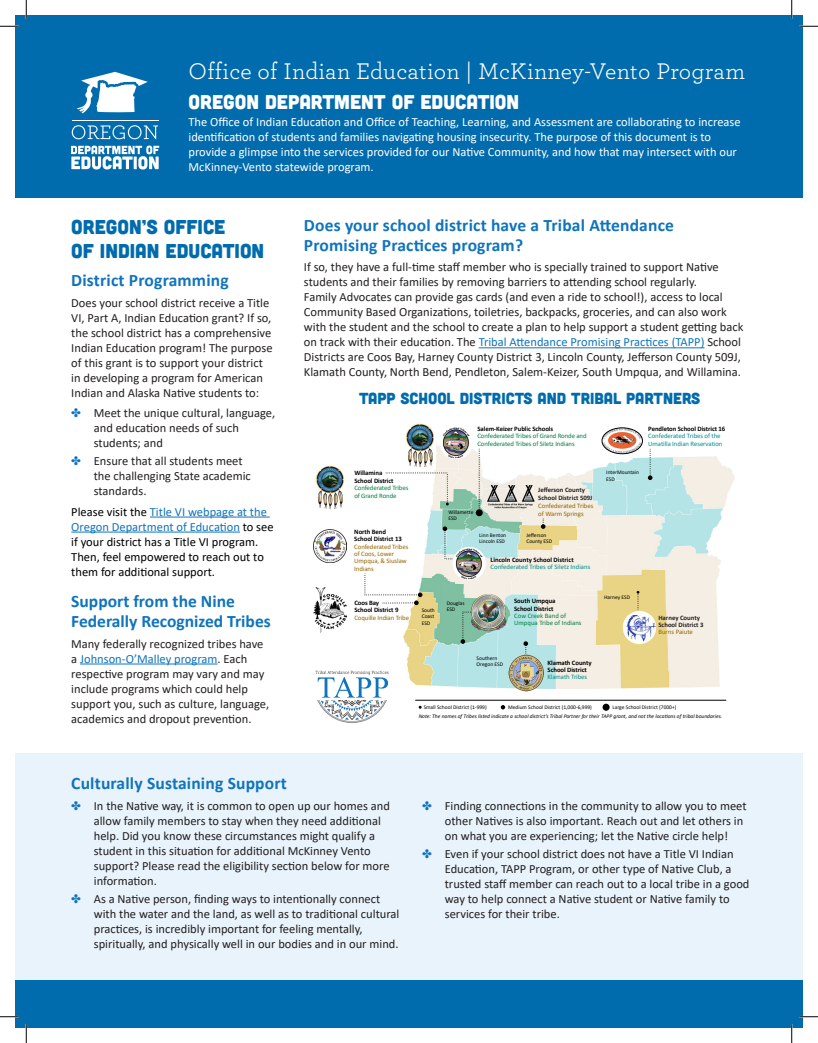
<style>
.page{position:relative;width:818px;height:1043px;background:#fff}
.page>*{position:absolute;margin:0;border:0;box-sizing:border-box;transform-origin:0 0}
.Color{font:23.75px "Archer";letter-spacing:.01em;color:#fff}
.Heading_1{font:20px/24px "Cubano";color:#006cad}
.Heading_1-2{font:20px "Cubano";color:#fff}
.t1{font:700 17.5px/20px "Calibri";letter-spacing:.01em;color:#1074bc}
.t2{font:16px "Cubano";color:#006cad}
.Body{font:12.5px/15px "Calibri";color:#231f20}
.Body-2{font:12.5px/15px "Calibri";color:#fff}
.Body-3{font:12.5px/15px "Calibri";color:#000}
.t3{font:6.75px/7.4px "Calibri";letter-spacing:-.01em;color:#007f43}
.t4{font:6.75px/7.4px "Calibri";letter-spacing:-.01em;color:#008d8b}
.t5{font:700 6.75px/8.1px "Calibri";color:#231f20}
.t6{font:700 6.75px/7.4px "Calibri";letter-spacing:-.01em;color:#000}
.t7{font:6.75px/7.4px "Calibri";letter-spacing:-.01em;color:#926700}
.t8{font:5.5px/6.6px "Calibri";color:#000}
.t9{font:italic 5.5px/9.1px "Calibri";color:#000}
.s1{color:#1074bc}
.s2{font-weight:700;color:#000}
.s3{font-weight:400;color:#926700}
.s4{font-weight:400;color:#008d8b}
.s5{font-style:normal}
</style>
<div class="page">
<div style="left:15px;top:15px;width:787px;height:183px;background:#006cad"></div>
<svg style="left:72px;top:125px;width:86px;height:14px"></svg>
<svg style="left:71px;top:146px;width:88px;height:23px"></svg>
<hr style="left:72px;top:120px;width:87px;height:1px;background:#fff">
<svg style="left:77px;top:72px;width:71px;height:41px"></svg>
<hr style="left:150px;top:516px;width:120px;height:1px;background:#1074bc">
<hr style="left:71px;top:531px;width:169px;height:1px;background:#1074bc">
<hr style="left:80px;top:663px;width:137px;height:1px;background:#1074bc">
<hr style="left:478px;top:347px;width:226px;height:1px;background:#1074bc">
<img style="left:403px;top:442px;width:331px;height:246px">
<img style="left:404px;top:423px;width:31px;height:46px">
<div style="left:439px;top:426px;width:34px;height:33px;background:#fff;border-radius:50%"></div>
<img style="left:442px;top:427px;width:28px;height:31px">
<img style="left:316px;top:465px;width:28px;height:44px">
<img style="left:487px;top:485px;width:48px;height:23px">
<img style="left:602px;top:428px;width:40px;height:26px">
<div style="left:601px;top:427px;width:41px;height:27px;border:1px solid #000;border-radius:50%"></div>
<div style="left:452px;top:547px;width:33px;height:33px;background:#fff;border-radius:50%"></div>
<img style="left:455px;top:547px;width:27px;height:32px">
<img style="left:314px;top:529px;width:33px;height:33px">
<img style="left:313px;top:587px;width:33px;height:45px">
<img style="left:468px;top:593px;width:41px;height:38px">
<img style="left:505px;top:652px;width:42px;height:40px">
<div style="left:622px;top:611px;width:34px;height:33px;background:#fff;border-radius:50%"></div>
<img style="left:622px;top:615px;width:34px;height:26px">
<svg style="left:364px;top:573px;width:58px;height:32px"></svg>
<svg style="left:442px;top:526px;width:11px;height:33px"></svg>
<svg style="left:385px;top:472px;width:63px;height:33px"></svg>
<svg style="left:636px;top:591px;width:3px;height:19px"></svg>
<svg style="left:460px;top:611px;width:12px;height:33px"></svg>
<svg style="left:523px;top:641px;width:5px;height:13px"></svg>
<svg style="left:541px;top:518px;width:4px;height:11px"></svg>
<svg style="left:647px;top:448px;width:5px;height:32px"></svg>
<svg style="left:479px;top:448px;width:1px;height:61px"></svg>
<div style="left:475px;top:509px;width:7px;height:7px;background:#000;border-radius:50%"></div>
<hr style="left:415px;top:700px;width:311px;height:1px;background:#000">
<svg style="left:500px;top:705px;width:5px;height:4px"></svg>
<svg style="left:602px;top:703px;width:7px;height:7px"></svg>
<svg style="left:315px;top:671px;width:73px;height:52px"></svg>
<div style="left:15px;top:753px;width:787px;height:243px;background:#e8f3fb"></div>
<div style="left:15px;top:980px;width:787px;height:48px;background:#006cad"></div>
<svg style="left:0;top:25px;width:19px;height:2px"></svg>
<svg style="left:799px;top:25px;width:19px;height:2px"></svg>
<svg style="left:0;top:1015px;width:19px;height:2px"></svg>
<svg style="left:799px;top:1015px;width:19px;height:2px"></svg>
<svg style="left:25px;top:0;width:2px;height:19px"></svg>
<svg style="left:25px;top:1024px;width:2px;height:18px"></svg>
<svg style="left:790px;top:0;width:2px;height:19px"></svg>
<svg style="left:790px;top:1024px;width:2px;height:18px"></svg>
<p class="Color" style="left:188px;top:55px;width:558px">Office of Indian Education | McKinney-Vento Program</p>
<h1 class="Heading_1-2" style="left:188px;top:89px;width:332px">OREGON DEPARTMENT OF EDUCATION</h1>
<p class="Body-2" style="left:188px;top:114px;width:553px">The Office of Indian Education and Office of Teaching, Learning, and Assessment are collaborating to increase identification of students and families navigating housing insecurity. The purpose of this document is to provide a glimpse into the services provided for our Native Community, and how that may intersect with our McKinney-Vento statewide program.</p>
<h1 class="Heading_1" style="left:71px;top:214px;width:194px">OREGON’S OFFICE<br>OF INDIAN EDUCATION</h1>
<h2 class="t1" style="left:71px;top:270px;width:159px">District Programming</h2>
<p class="Body" style="left:71px;top:294px;width:203px">Does your school district receive a Title VI, Part A, Indian Education grant? If so, the school district has a comprehensive Indian Education program! The purpose of this grant is to support your district in developing a program for American Indian and Alaska Native students to:</p>
<p class="Body" style="left:94px;top:405px;width:183px;text-indent:-22px"><span class="s1">✤</span> Meet the unique cultural, language, and education needs of such students; and</p>
<p class="Body" style="left:94px;top:453px;width:159px;text-indent:-22px"><span class="s1">✤</span> Ensure that all students meet the challenging State academic standards.</p>
<p class="Body-3" style="left:71px;top:503px;width:204px">Please visit the <span class="s1">Title VI webpage at the Oregon Department of Education</span> to see if your district has a Title VI program.<br>Then, feel empowered to reach out to them for additional support.</p>
<h2 class="t1" style="left:71px;top:591px;width:201px">Support from the Nine<br>Federally Recognized Tribes</h2>
<p class="Body" style="left:71px;top:635px;width:199px">Many federally recognized tribes have a <span class="s1">Johnson-O’Malley program</span>. Each respective program may vary and may include programs which could help support you, such as culture, language, academics and dropout prevention.</p>
<h2 class="t1" style="left:304px;top:215px;width:371px">Does your school district have a Tribal Attendance<br>Promising Practices program?</h2>
<p class="Body" style="left:304px;top:259px;width:441px">If so, they have a full-time staff member who is specially trained to support Native students and their families by removing barriers to attending school regularly.<br>Family Advocates can provide gas cards (and even a ride to school!), access to local Community Based Organizations, toiletries, backpacks, groceries, and can also work with the student and the school to create a plan to help support a student getting back on track with their education. The <span class="s1">Tribal Attendance Promising Practices (TAPP)</span> School Districts are Coos Bay, Harney County District 3, Lincoln County, Jefferson County 509J, Klamath County, North Bend, Pendleton, Salem-Keizer, South Umpqua, and Willamina.</p>
<p class="t2" style="left:359px;top:388px;width:343px">TAPP SCHOOL DISTRICTS AND TRIBAL PARTNERS</p>
<p class="t3" style="left:354px;top:469px;width:55px"><span class="s2">Willamina<br>School District<br></span>Confederated Tribes of Grand Ronde</p>
<p class="t3" style="left:477px;top:425px;width:111px"><span class="s2">Salem-Keizer Public Schools<br></span>Confederated Tribes of Grand Ronde and<br>Confederated Tribes of Siletz Indians</p>
<p class="t8" style="left:448px;top:508px;width:27px">Willamette<br>ESD</p>
<p class="t5" style="left:538px;top:485px;width:57px">Jefferson County<br>School District 509J<br><span class="s3">Confederated Tribes of Warm Springs</span></p>
<p class="t7" style="left:354px;top:527px;width:55px"><span class="s2">North Bend<br>School District 13<br></span>Confederated Tribes of Coos, Lower<br>Umpqua, &amp; Siuslaw<br>Indians</p>
<p class="t6" style="left:354px;top:599px;width:56px">Coos Bay<br>School District 9<br><span class="s3">Coquille Indian Tribe</span></p>
<p class="t8" style="left:446px;top:599px;width:19px">Douglas<br>ESD</p>
<p class="t3" style="left:514px;top:597px;width:69px"><span class="s2">South Umpqua<br>School District<br></span>Cow Creek Band of<br>Umpqua Tribe of Indians</p>
<p class="t8" style="left:476px;top:654px;width:28px">Southern<br>Oregon ESD</p>
<p class="t6" style="left:547px;top:658px;width:46px">Klamath County<br>School District<br><span class="s4">Klamath Tribes</span></p>
<p class="t8" style="left:526px;top:531px;width:27px">Jefferson<br>County ESD</p>
<p class="t8" style="left:479px;top:531px;width:28px">Linn Benton<br>Lincoln ESD</p>
<p class="t4" style="left:490px;top:556px;width:101px"><span class="s2">Lincoln County School District<br></span>Confederated Tribes of Siletz Indians</p>
<p class="t8" style="left:422px;top:606px;width:15px;text-align:justify">South Coast ESD</p>
<p class="t8" style="left:606px;top:469px;width:34px">InterMountain<br>ESD</p>
<p class="t4" style="left:648px;top:425px;width:79px"><span class="s2">Pendleton School District 16<br></span>Confederated Tribes of the<br>Umatilla Indian Reservation</p>
<p class="t8" style="left:604px;top:594px;width:27px">Harney ESD</p>
<p class="t5" style="left:658px;top:613px;width:47px;line-height:7.4px">Harney County<br>School District 3<br><span class="s3">Burns Paiute</span></p>
<p class="t9" style="left:418px;top:702px;width:305px;text-indent:194px"><span class="s5">Large School District (7000+)<br></span>Note: The names of Tribes listed indicate a school district’s Tribal Partner for their TAPP grant, and not the locations of tribal boundaries.</p>
<p class="t8" style="left:423px;top:703px;width:65px">Small School District (1-999)</p>
<p class="t8" style="left:508px;top:703px;width:85px">Medium School District (1,000-6,999)</p>
<h2 class="t1" style="left:71px;top:773px;width:217px">Culturally Sustaining Support</h2>
<p class="Body" style="left:94px;top:798px;width:297px;text-indent:-22px"><span class="s1">✤</span> In the Native way, it is common to open up our homes and allow family members to stay when they need additional help. Did you know these circumstances might qualify a student in this situation for additional McKinney Vento support? Please read the eligibility section below for more information.</p>
<p class="Body" style="left:94px;top:890px;width:307px;text-indent:-22px"><span class="s1">✤</span> As a Native person, finding ways to intentionally connect with the water and the land, as well as to traditional cultural practices, is incredibly important for feeling mentally, spiritually, and physically well in our bodies and in our mind.</p>
<p class="Body" style="left:445px;top:798px;width:303px;text-indent:-22px"><span class="s1">✤</span> Finding connections in the community to allow you to meet other Natives is also important. Reach out and let others in on what you are experiencing; let the Native circle help!</p>
<p class="Body" style="left:445px;top:845px;width:306px;text-indent:-22px"><span class="s1">✤</span> Even if your school district does not have a Title VI Indian Education, TAPP Program, or other type of Native Club, a trusted staff member can reach out to a local tribe in a good way to help connect a Native student or Native family to services for their tribe.</p>
</div>
